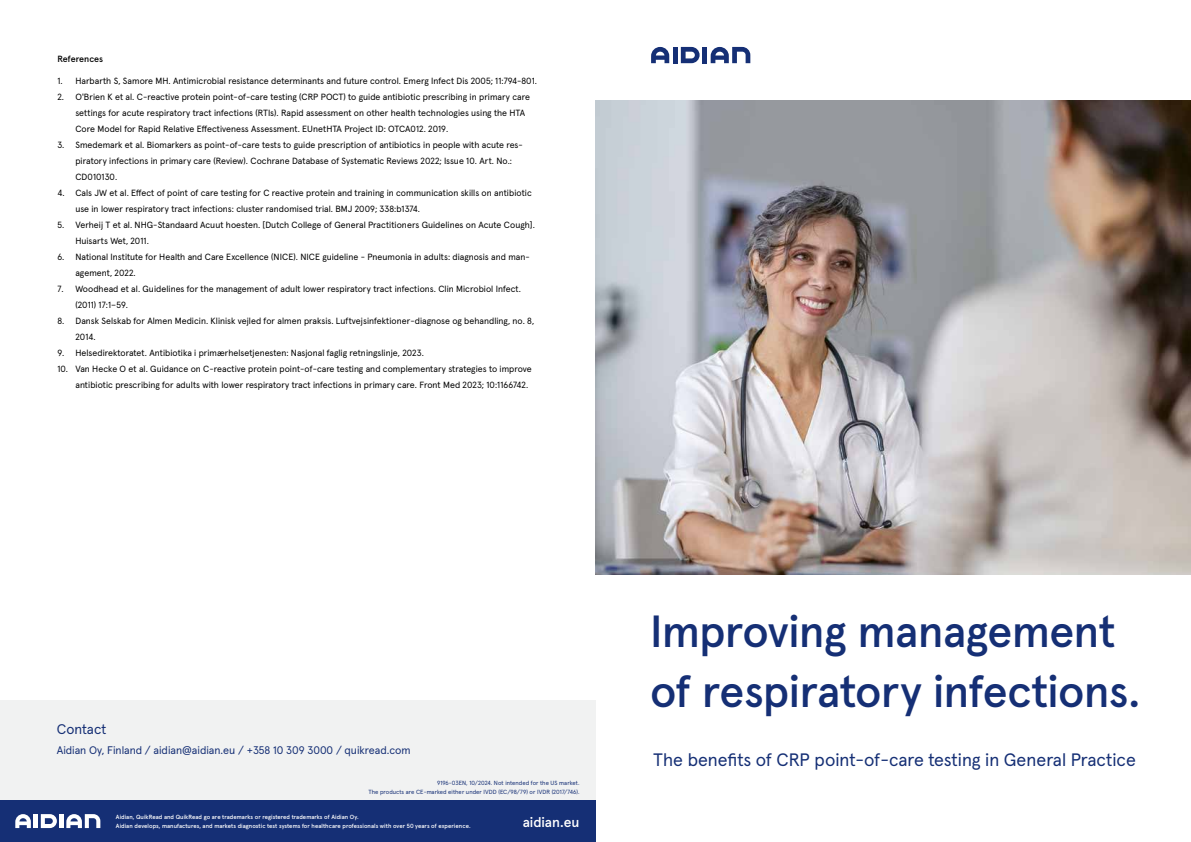
<style>
.page{position:relative;width:1191px;height:842px;background:#fff}
.page>*{position:absolute;margin:0;border:0;box-sizing:border-box;transform-origin:0 0}
.t1{font:500 45px/60px "Apercu Pro";letter-spacing:-.01em;color:#152f75}
.t2{font:18px "Apercu Pro";color:#152f75}
.t3{font:500 14px "Apercu Pro";color:#fff}
.t4{font:14px "Apercu Pro";color:#152f75}
.t5{font:11px "Apercu Pro";color:#152f75}
.t6{font:9px/16px "Apercu Pro";letter-spacing:.005em;color:#000}
.t7{font:500 9px "Apercu Pro";letter-spacing:.005em;color:#000}
.t8{font:500 6px/9px "Apercu Pro";letter-spacing:.005em;color:#fff}
.t9{font:6px/9px "Apercu Pro";letter-spacing:.01em;color:#152f75;text-align:right}
</style>
<div class="page">
<div style="left:0;top:700px;width:595px;height:112px;background:#f1f2f2"></div>
<img style="left:595px;top:101px;width:596px;height:473px">
<svg style="left:681px;top:47px;width:18px;height:16px"></svg>
<div style="left:672px;top:47px;width:5px;height:16px;background:#152f75"></div>
<div style="left:702px;top:47px;width:5px;height:16px;background:#152f75"></div>
<svg style="left:651px;top:47px;width:18px;height:16px"></svg>
<svg style="left:710px;top:47px;width:40px;height:16px"></svg>
<div style="left:0;top:800px;width:595px;height:42px;background:#152f75"></div>
<svg style="left:41px;top:814px;width:16px;height:14px"></svg>
<hr style="left:34px;top:814px;width:4px;height:14px;background:#fff">
<hr style="left:59px;top:814px;width:4px;height:14px;background:#fff">
<svg style="left:15px;top:814px;width:16px;height:14px"></svg>
<svg style="left:66px;top:814px;width:34px;height:14px"></svg>
<p class="t7" style="left:57px;top:52px;width:47px">References</p>
<p class="t6" style="left:57px;top:72px;width:481px">1. Harbarth S, Samore MH. Antimicrobial resistance determinants and future control. Emerg Infect Dis 2005; 11:794-801.</p>
<p class="t6" style="left:75px;top:88px;width:456px;text-indent:-18px">2. O'Brien K et al. C-reactive protein point-of-care testing (CRP POCT) to guide antibiotic prescribing in primary care settings for acute respiratory tract infections (RTIs). Rapid assessment on other health technologies using the HTA<br>Core Model for Rapid Relative Effectiveness Assessment. EUnetHTA Project ID: OTCA012. 2019.</p>
<p class="t6" style="left:75px;top:136px;width:449px;text-indent:-18px">3. Smedemark et al. Biomarkers as point-of-care tests to guide prescription of antibiotics in people with acute res&shy;piratory infections in primary care (Review). Cochrane Database of Systematic Reviews 2022; Issue 10. Art. No.:<br>CD010130.</p>
<p class="t6" style="left:75px;top:184px;width:458px;text-indent:-18px">4. Cals JW et al. Effect of point of care testing for C reactive protein and training in communication skills on antibiotic use in lower respiratory tract infections: cluster randomised trial. BMJ 2009; 338:b1374.</p>
<p class="t6" style="left:75px;top:216px;width:461px;text-indent:-18px">5. Verheij T et al. NHG-Standaard Acuut hoesten. [Dutch College of General Practitioners Guidelines on Acute Cough].<br>Huisarts Wet, 2011.</p>
<p class="t6" style="left:75px;top:248px;width:456px;text-indent:-18px">6. National Institute for Health and Care Excellence (NICE). NICE guideline - Pneumonia in adults: diagnosis and man&shy;agement, 2022.</p>
<p class="t6" style="left:75px;top:280px;width:447px;text-indent:-18px">7. Woodhead et al. Guidelines for the management of adult lower respiratory tract infections. Clin Microbiol Infect. (2011) 17:1–59.</p>
<p class="t6" style="left:75px;top:312px;width:460px;text-indent:-18px">8. Dansk Selskab for Almen Medicin. Klinisk vejled for almen praksis. Luftvejsinfektioner-diagnose og behandling, no. 8,<br>2014.</p>
<p class="t6" style="left:57px;top:344px;width:368px">9. Helsedirektoratet. Antibiotika i primærhelsetjenesten: Nasjonal faglig retningslinje, 2023.</p>
<p class="t6" style="left:75px;top:360px;width:458px;text-indent:-18px">10. Van Hecke O et al. Guidance on C-reactive protein point-of-care testing and complementary strategies to improve antibiotic prescribing for adults with lower respiratory tract infections in primary care. Front Med 2023; 10:1166742.</p>
<h3 class="t4" style="left:57px;top:718px;width:51px">Contact</h3>
<p class="t5" style="left:57px;top:742px;width:355px">Aidian Oy, Finland / aidian@aidian.eu / +358 10 309 3000 / quikread.com</p>
<p class="t9" style="left:368px;top:778px;width:213px">9196-03EN, 10/2024. Not intended for the US market.<br>The products are CE-marked either under IVDD (EC/98/79) or IVDR (2017/746).</p>
<p class="t8" style="left:116px;top:812px;width:356px">Aidian, QuikRead and QuikRead go are trademarks or registered trademarks of Aidian Oy.<br>Aidian develops, manufactures, and markets diagnostic test systems for healthcare professionals with over 50 years of experience.</p>
<h3 class="t3" style="left:523px;top:811px;width:58px">aidian.eu</h3>
<h1 class="t1" style="left:650px;top:598px;width:491px">Improving management of respiratory infections.</h1>
<h2 class="t2" style="left:653px;top:746px;width:484px">The benefits of CRP point-of-care testing in General Practice</h2>
</div>
